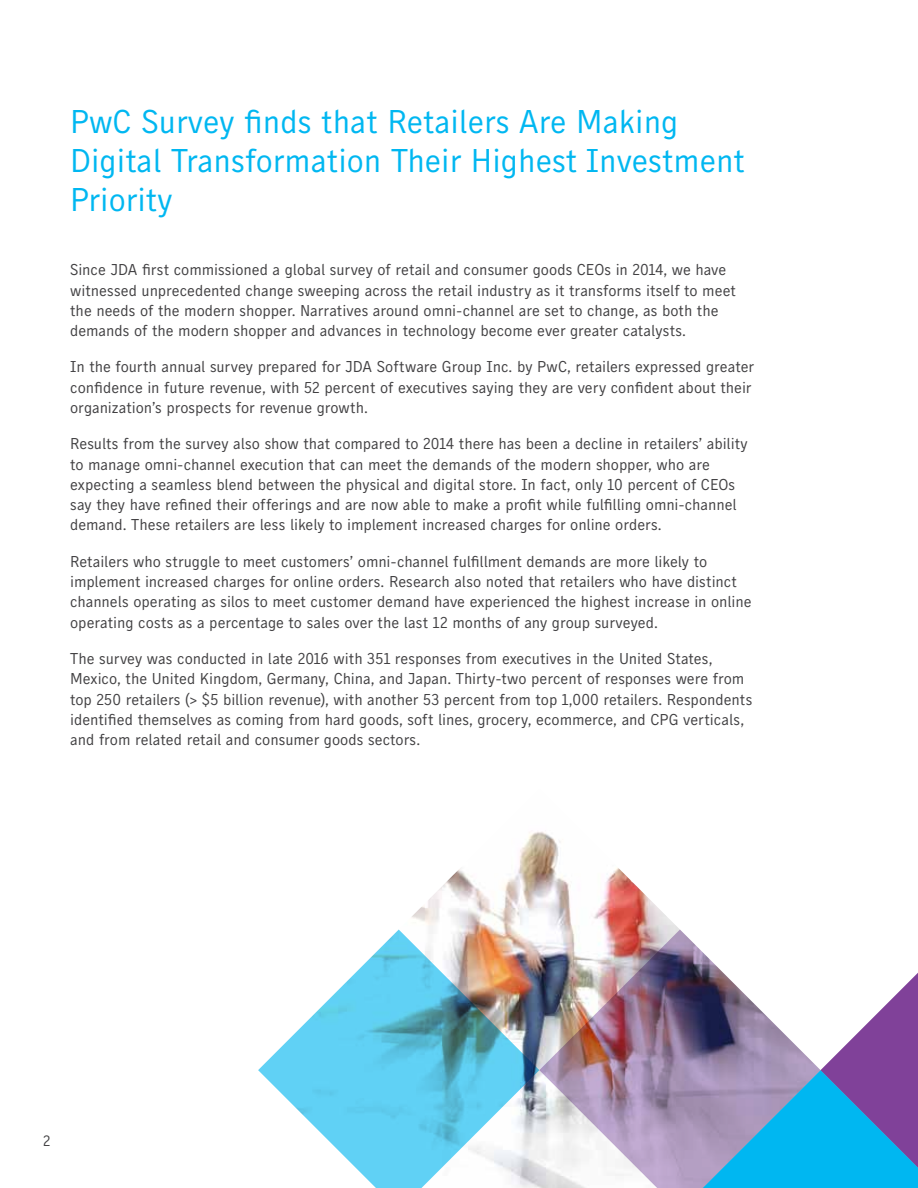
<style>
.page{position:relative;width:918px;height:1188px;background:#fff}
.page>*{position:absolute;margin:0;border:0;box-sizing:border-box;transform-origin:0 0}
.t1{font:33px/39px "Skopex Gothic";color:#00b7f1}
.t2{font:15.75px/20.2px "Skopex Gothic";color:#414042}
.t3{font:15px "Skopex Gothic";color:#414042}
</style>
<div class="page">
<img style="left:398px;top:832px;width:282px;height:98px">
<img style="left:258px;top:930px;width:281px;height:258px">
<img style="left:539px;top:930px;width:141px;height:258px">
<svg style="left:680px;top:930px;width:238px;height:258px"></svg>
<h1 class="t1" style="left:70px;top:101px;width:676px">PwC Survey finds that Retailers Are Making<br>Digital Transformation Their Highest Investment<br>Priority</h1>
<p class="t2" style="left:70px;top:259px;width:667px">Since JDA first commissioned a global survey of retail and consumer goods CEOs in 2014, we have witnessed unprecedented change sweeping across the retail industry as it transforms itself to meet the needs of the modern shopper. Narratives around omni-channel are set to change, as both the demands of the modern shopper and advances in technology become ever greater catalysts.</p>
<p class="t2" style="left:70px;top:357px;width:685px">In the fourth annual survey prepared for JDA Software Group Inc. by PwC, retailers expressed greater confidence in future revenue, with 52 percent of executives saying they are very confident about their organization’s prospects for revenue growth.</p>
<p class="t2" style="left:70px;top:434px;width:679px">Results from the survey also show that compared to 2014 there has been a decline in retailers’ ability to manage omni-channel execution that can meet the demands of the modern shopper, who are expecting a seamless blend between the physical and digital store. In fact, only 10 percent of CEOs say they have refined their offerings and are now able to make a profit while fulfilling omni-channel demand. These retailers are less likely to implement increased charges for online orders.</p>
<p class="t2" style="left:70px;top:551px;width:683px">Retailers who struggle to meet customers’ omni-channel fulfillment demands are more likely to implement increased charges for online orders. Research also noted that retailers who have distinct channels operating as silos to meet customer demand have experienced the highest increase in online operating costs as a percentage to sales over the last 12 months of any group surveyed.</p>
<p class="t2" style="left:70px;top:648px;width:684px">The survey was conducted in late 2016 with 351 responses from executives in the United States, Mexico, the United Kingdom, Germany, China, and Japan. Thirty-two percent of responses were from top 250 retailers (&gt; $5 billion revenue), with another 53 percent from top 1,000 retailers. Respondents identified themselves as coming from hard goods, soft lines, grocery, ecommerce, and CPG verticals, and from related retail and consumer goods sectors.</p>
<p class="t3" style="left:43px;top:1132px;width:9px">2</p>
</div>
